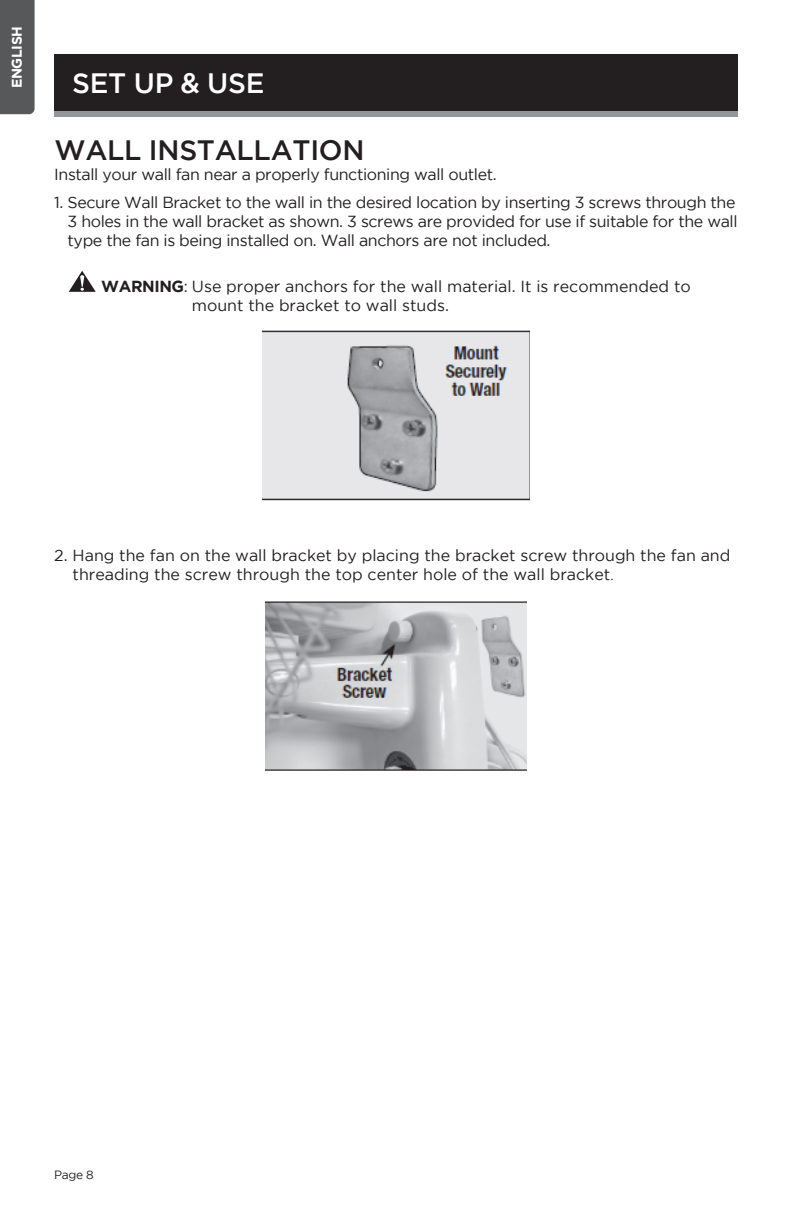
<style>
.page{position:relative;width:792px;height:1224px;background:#fff}
.page>*{position:absolute;margin:0;border:0;box-sizing:border-box;transform-origin:0 0}
.t1{font:500 28px "Gotham";letter-spacing:-.01em;color:#231f20}
.t2{font:500 28px "Gotham";letter-spacing:-.01em;color:#fff}
.t3{font:16px/19.2px "Gotham";letter-spacing:-.025em;color:#231f20}
.t4{font:16px/19.2px "Gotham";color:#231f20}
.t5{font:700 14px "Gotham";letter-spacing:-.025em;color:#fff}
.t6{font:12px "Gotham";color:#231f20}
.s1{font-weight:700}
.s2{font-family:"Adobe Song Std";font-weight:300}
</style>
<div class="page">
<div style="left:0;top:0;width:35px;height:114px;background:#57585a"></div>
<div style="left:54px;top:106px;width:684px;height:10px;background:#939598"></div>
<div style="left:54px;top:54px;width:684px;height:57px;background:#231f20"></div>
<svg style="left:69px;top:271px;width:27px;height:21px"></svg>
<img style="left:263px;top:330px;width:266px;height:171px">
<img style="left:265px;top:601px;width:262px;height:170px">
<p class="t5" style="left:9px;top:88px;width:64px;rotate:-90deg">ENGLISH</p>
<h1 class="t2" style="left:72px;top:67px;width:194px">SET UP &amp; USE</h1>
<h1 class="t1" style="left:54px;top:135px;width:312px">WALL INSTALLATION</h1>
<p class="t3" style="left:54px;top:164px;width:444px">Install your wall fan near a properly functioning wall outlet.</p>
<p class="t3" style="left:68px;top:192px;width:672px;text-indent:-13px">1. Secure Wall Bracket to the wall in the desired location by inserting 3 screws through the<br>3 holes in the wall bracket as shown. 3 screws are provided for use if suitable for the wall type the fan is being installed on. Wall anchors are not included.</p>
<p class="t4" style="left:192px;top:276px;width:500px;text-indent:-91px"><span class="s1">WARNING</span>: Use proper anchors for the wall material. It is recommended to mount the bracket to wall studs.</p>
<p class="t4" style="left:73px;top:545px;width:659px;text-indent:-18px">2. Hang the fan on the wall bracket by placing the bracket screw through the fan and threading the screw through the top center hole of the wall bracket<span class="s2">.</span></p>
<p class="t6" style="left:54px;top:1168px;width:41px">Page 8</p>
</div>
